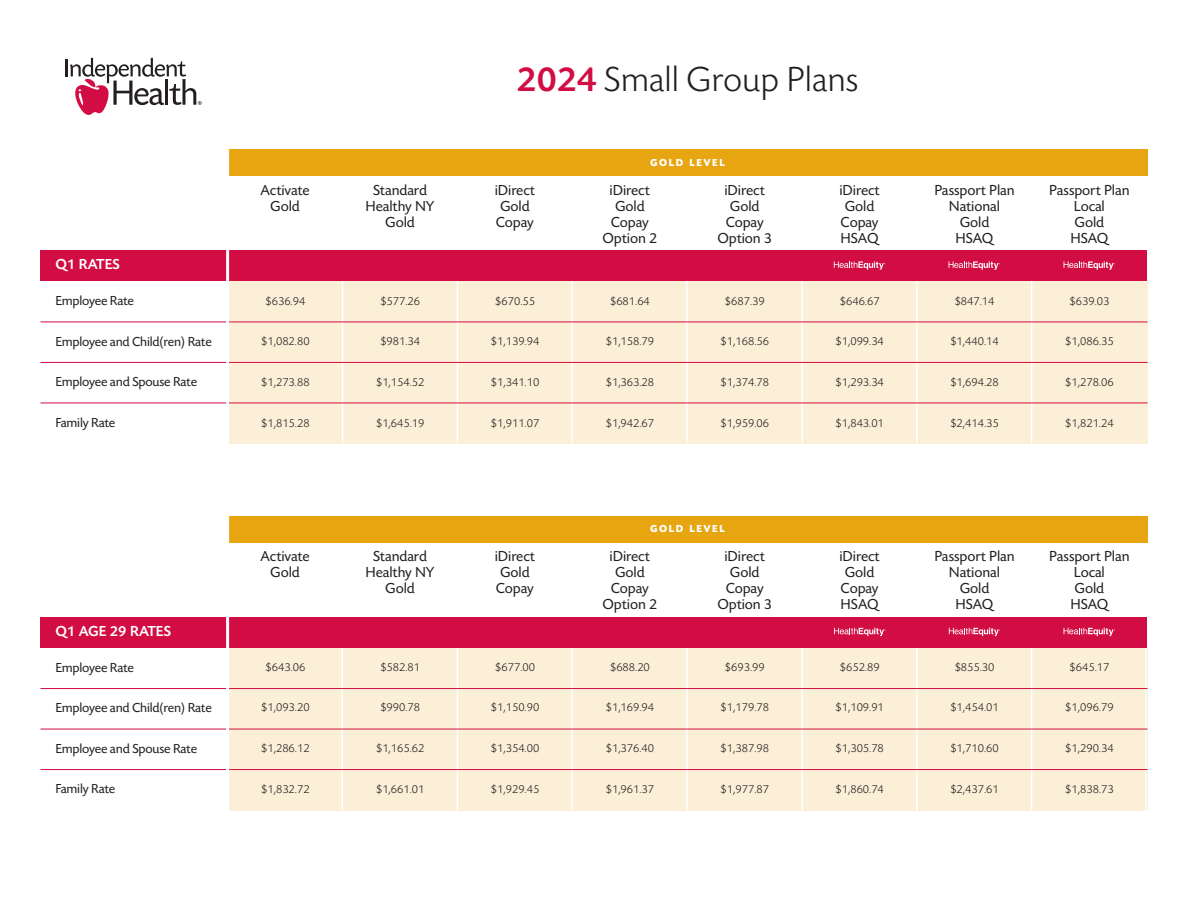
<style>
.page{position:relative;width:1188px;height:918px;background:#fff}
.page>*{position:absolute;margin:0;border:0;box-sizing:border-box;transform-origin:0 0}
.t1{font:300 36px "Today Sans Now Pro";color:#231f20}
.t2{font:15px/15.9px "Today Sans Now Pro";letter-spacing:-.005em;color:#231f20;text-align:center}
.t3{font:500 15px "Today Sans Now Pro";color:#fff}
.t4{font:13.5px "Today Sans Now Pro";letter-spacing:-.015em;color:#231f20}
.t5{font:300 12px "Today Sans Now Pro";color:#231f20}
.t6{font:700 10.5px "Today Sans Now Pro";letter-spacing:.15em;color:#fff}
.s1{font-weight:500;color:#d20d44}
</style>
<div class="page">
<div style="left:228px;top:647px;width:919px;height:163px;background:#fbefd7"></div>
<hr style="left:341px;top:618px;width:2px;height:193px;background:#fff">
<hr style="left:457px;top:618px;width:1px;height:193px;background:#fff">
<hr style="left:571px;top:618px;width:2px;height:193px;background:#fff">
<hr style="left:686px;top:618px;width:2px;height:193px;background:#fff">
<hr style="left:801px;top:618px;width:2px;height:193px;background:#fff">
<hr style="left:916px;top:618px;width:2px;height:193px;background:#fff">
<hr style="left:1031px;top:618px;width:1px;height:193px;background:#fff">
<hr style="left:1145px;top:618px;width:2px;height:193px;background:#fff">
<div style="left:228px;top:281px;width:919px;height:163px;background:#fbefd7"></div>
<div style="left:228px;top:149px;width:919px;height:27px;background:#e7a512"></div>
<svg style="left:66px;top:58px;width:136px;height:57px"></svg>
<hr style="left:342px;top:250px;width:1px;height:194px;background:#fff">
<hr style="left:457px;top:250px;width:1px;height:194px;background:#fff">
<hr style="left:571px;top:250px;width:2px;height:194px;background:#fff">
<hr style="left:686px;top:250px;width:2px;height:194px;background:#fff">
<hr style="left:801px;top:250px;width:2px;height:194px;background:#fff">
<hr style="left:916px;top:250px;width:2px;height:194px;background:#fff">
<hr style="left:1031px;top:250px;width:1px;height:194px;background:#fff">
<hr style="left:40px;top:322px;width:1107px;height:1px;background:#d20d44">
<hr style="left:40px;top:362px;width:1107px;height:1px;background:#d20d44">
<hr style="left:40px;top:403px;width:1107px;height:1px;background:#d20d44">
<div style="left:40px;top:250px;width:1108px;height:31px;background:#d20d44"></div>
<hr style="left:226px;top:149px;width:3px;height:295px;background:#fff">
<div style="left:228px;top:516px;width:919px;height:26px;background:#e7a512"></div>
<hr style="left:40px;top:688px;width:1107px;height:1px;background:#d20d44">
<hr style="left:40px;top:729px;width:1107px;height:1px;background:#d20d44">
<hr style="left:40px;top:769px;width:1107px;height:1px;background:#d20d44">
<div style="left:40px;top:617px;width:1108px;height:30px;background:#d20d44"></div>
<hr style="left:226px;top:516px;width:3px;height:294px;background:#fff">
<svg style="left:1064px;top:261px;width:51px;height:9px"></svg>
<svg style="left:949px;top:261px;width:51px;height:9px"></svg>
<svg style="left:834px;top:261px;width:51px;height:9px"></svg>
<svg style="left:1064px;top:628px;width:51px;height:8px"></svg>
<svg style="left:949px;top:628px;width:51px;height:8px"></svg>
<svg style="left:834px;top:628px;width:51px;height:8px"></svg>
<p class="t3" style="left:55px;top:255px;width:66px">Q1 RATES</p>
<p class="t4" style="left:55px;top:293px;width:80px">Employee Rate</p>
<p class="t4" style="left:55px;top:333px;width:158px">Employee and Child(ren) Rate</p>
<p class="t4" style="left:55px;top:374px;width:143px">Employee and Spouse Rate</p>
<p class="t4" style="left:55px;top:414px;width:61px">Family Rate</p>
<p class="t3" style="left:55px;top:622px;width:117px">Q1 AGE 29 RATES</p>
<p class="t4" style="left:55px;top:659px;width:80px">Employee Rate</p>
<p class="t4" style="left:55px;top:700px;width:158px">Employee and Child(ren) Rate</p>
<p class="t4" style="left:55px;top:740px;width:143px">Employee and Spouse Rate</p>
<p class="t4" style="left:55px;top:781px;width:61px">Family Rate</p>
<h1 class="t1" style="left:517px;top:58px;width:343px"><span class="s1">2024</span> Small Group Plans</h1>
<p class="t6" style="left:650px;top:156px;width:76px">GOLD LEVEL</p>
<p class="t2" style="left:366px;top:182px;width:70px">Standard<br>Healthy NY<br>Gold</p>
<p class="t2" style="left:260px;top:182px;width:51px">Activate<br>Gold</p>
<p class="t2" style="left:603px;top:182px;width:56px">iDirect<br>Gold<br>Copay<br>Option 2</p>
<p class="t2" style="left:717px;top:182px;width:56px">iDirect<br>Gold<br>Copay<br>Option 3</p>
<p class="t2" style="left:839px;top:182px;width:42px;text-align:left">iDirect<br>Gold<br>Copay<br>HSAQ</p>
<p class="t2" style="left:495px;top:182px;width:42px;text-align:left">iDirect<br>Gold<br>Copay</p>
<p class="t5" style="left:265px;top:294px;width:41px">$636.94</p>
<p class="t5" style="left:261px;top:334px;width:50px">$1,082.80</p>
<p class="t5" style="left:261px;top:375px;width:50px">$1,273.88</p>
<p class="t5" style="left:261px;top:416px;width:50px">$1,815.28</p>
<p class="t5" style="left:380px;top:294px;width:41px">$577.26</p>
<p class="t5" style="left:380px;top:334px;width:41px">$981.34</p>
<p class="t5" style="left:376px;top:375px;width:50px">$1,154.52</p>
<p class="t5" style="left:376px;top:416px;width:50px">$1,645.19</p>
<p class="t5" style="left:495px;top:294px;width:41px">$670.55</p>
<p class="t5" style="left:491px;top:334px;width:50px">$1,139.94</p>
<p class="t5" style="left:491px;top:375px;width:50px">$1,341.10</p>
<p class="t5" style="left:491px;top:416px;width:50px">$1,911.07</p>
<p class="t5" style="left:610px;top:294px;width:41px">$681.64</p>
<p class="t5" style="left:606px;top:334px;width:50px">$1,158.79</p>
<p class="t5" style="left:606px;top:375px;width:50px">$1,363.28</p>
<p class="t5" style="left:606px;top:416px;width:50px">$1,942.67</p>
<p class="t5" style="left:725px;top:294px;width:41px">$687.39</p>
<p class="t5" style="left:721px;top:334px;width:50px">$1,168.56</p>
<p class="t5" style="left:721px;top:375px;width:50px">$1,374.78</p>
<p class="t5" style="left:721px;top:416px;width:50px">$1,959.06</p>
<p class="t6" style="left:650px;top:523px;width:76px">GOLD LEVEL</p>
<p class="t5" style="left:840px;top:294px;width:41px">$646.67</p>
<p class="t5" style="left:836px;top:334px;width:50px">$1,099.34</p>
<p class="t5" style="left:836px;top:375px;width:50px">$1,293.34</p>
<p class="t5" style="left:836px;top:416px;width:50px">$1,843.01</p>
<p class="t2" style="left:366px;top:548px;width:70px">Standard<br>Healthy NY<br>Gold</p>
<p class="t2" style="left:260px;top:548px;width:51px">Activate<br>Gold</p>
<p class="t2" style="left:603px;top:548px;width:56px">iDirect<br>Gold<br>Copay<br>Option 2</p>
<p class="t2" style="left:717px;top:548px;width:56px">iDirect<br>Gold<br>Copay<br>Option 3</p>
<p class="t2" style="left:839px;top:548px;width:42px;text-align:left">iDirect<br>Gold<br>Copay<br>HSAQ</p>
<p class="t2" style="left:495px;top:548px;width:42px;text-align:left">iDirect<br>Gold<br>Copay</p>
<p class="t5" style="left:265px;top:660px;width:41px">$643.06</p>
<p class="t5" style="left:261px;top:700px;width:50px">$1,093.20</p>
<p class="t5" style="left:261px;top:741px;width:50px">$1,286.12</p>
<p class="t5" style="left:261px;top:782px;width:50px">$1,832.72</p>
<p class="t5" style="left:380px;top:660px;width:41px">$582.81</p>
<p class="t5" style="left:380px;top:700px;width:41px">$990.78</p>
<p class="t5" style="left:376px;top:741px;width:50px">$1,165.62</p>
<p class="t5" style="left:376px;top:782px;width:50px">$1,661.01</p>
<p class="t5" style="left:495px;top:660px;width:41px">$677.00</p>
<p class="t5" style="left:491px;top:700px;width:50px">$1,150.90</p>
<p class="t5" style="left:491px;top:741px;width:50px">$1,354.00</p>
<p class="t5" style="left:491px;top:782px;width:50px">$1,929.45</p>
<p class="t5" style="left:610px;top:660px;width:41px">$688.20</p>
<p class="t5" style="left:606px;top:700px;width:50px">$1,169.94</p>
<p class="t5" style="left:606px;top:741px;width:50px">$1,376.40</p>
<p class="t5" style="left:606px;top:782px;width:50px">$1,961.37</p>
<p class="t5" style="left:725px;top:660px;width:41px">$693.99</p>
<p class="t5" style="left:721px;top:700px;width:50px">$1,179.78</p>
<p class="t5" style="left:721px;top:741px;width:50px">$1,387.98</p>
<p class="t5" style="left:721px;top:782px;width:50px">$1,977.87</p>
<p class="t5" style="left:840px;top:660px;width:41px">$652.89</p>
<p class="t5" style="left:836px;top:700px;width:50px">$1,109.91</p>
<p class="t5" style="left:836px;top:741px;width:50px">$1,305.78</p>
<p class="t5" style="left:836px;top:782px;width:50px">$1,860.74</p>
<p class="t2" style="left:934px;top:182px;width:82px">Passport Plan<br>National<br>Gold<br>HSAQ</p>
<p class="t5" style="left:955px;top:294px;width:41px">$847.14</p>
<p class="t5" style="left:950px;top:334px;width:50px">$1,440.14</p>
<p class="t5" style="left:950px;top:375px;width:50px">$1,694.28</p>
<p class="t5" style="left:950px;top:416px;width:50px">$2,414.35</p>
<p class="t2" style="left:1049px;top:182px;width:82px">Passport Plan<br>Local<br>Gold<br>HSAQ</p>
<p class="t5" style="left:1070px;top:294px;width:41px">$639.03</p>
<p class="t5" style="left:1065px;top:334px;width:50px">$1,086.35</p>
<p class="t5" style="left:1065px;top:375px;width:50px">$1,278.06</p>
<p class="t5" style="left:1065px;top:416px;width:50px">$1,821.24</p>
<p class="t2" style="left:934px;top:548px;width:82px">Passport Plan<br>National<br>Gold<br>HSAQ</p>
<p class="t5" style="left:955px;top:660px;width:41px">$855.30</p>
<p class="t5" style="left:950px;top:700px;width:50px">$1,454.01</p>
<p class="t5" style="left:950px;top:741px;width:50px">$1,710.60</p>
<p class="t5" style="left:950px;top:782px;width:50px">$2,437.61</p>
<p class="t2" style="left:1049px;top:548px;width:82px">Passport Plan<br>Local<br>Gold<br>HSAQ</p>
<p class="t5" style="left:1070px;top:660px;width:41px">$645.17</p>
<p class="t5" style="left:1065px;top:700px;width:50px">$1,096.79</p>
<p class="t5" style="left:1065px;top:741px;width:50px">$1,290.34</p>
<p class="t5" style="left:1065px;top:782px;width:50px">$1,838.73</p>
</div>
